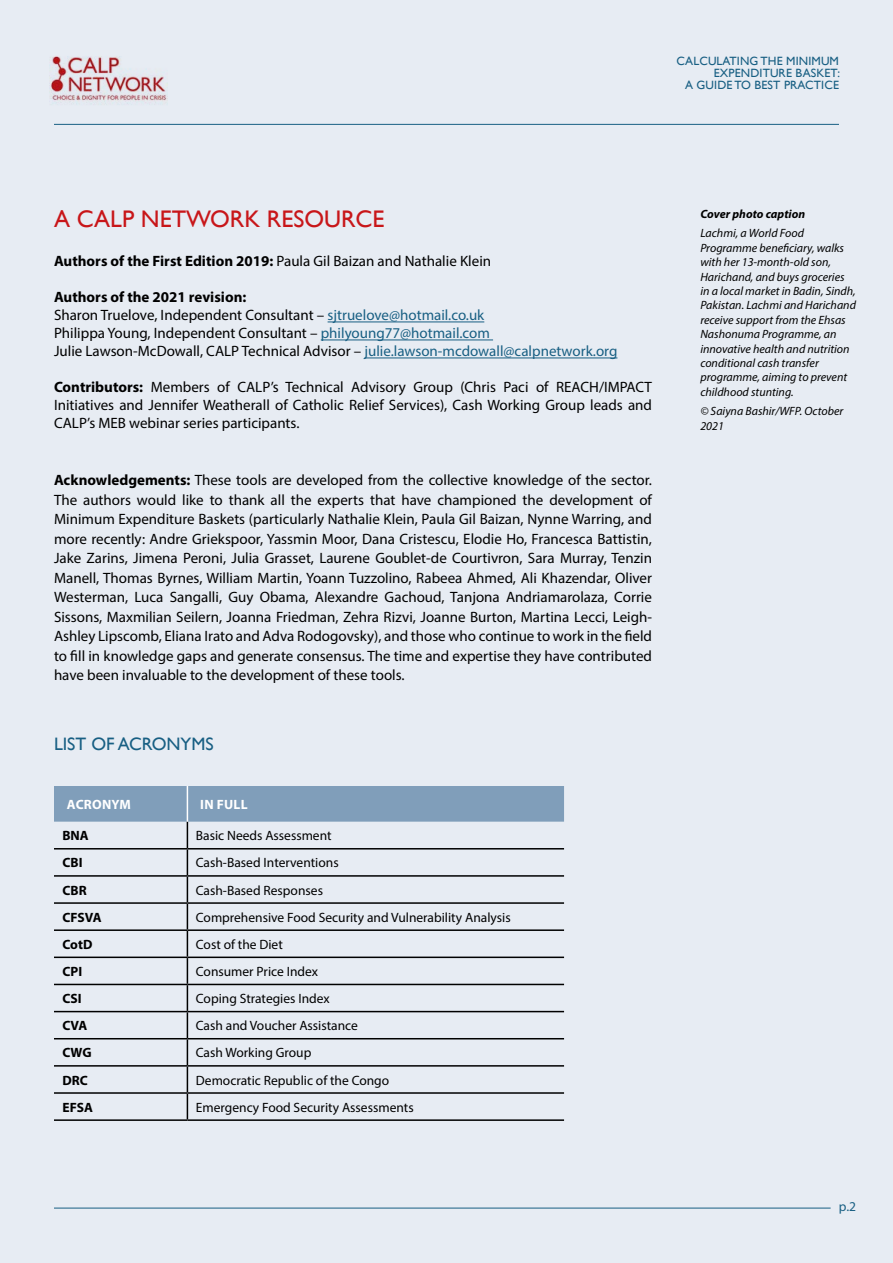
<style>
.page{position:relative;width:893px;height:1263px;background:#e7ecf3}
.page>*{position:absolute;margin:0;border:0;box-sizing:border-box;transform-origin:0 0}
.t1{font:24px "Gill Sans";color:#c81619}
.t2{font:18px "Gill Sans";color:#185f83}
.t3{font:15px/19.5px "Myriad Pro";color:#000;text-align:justify}
.t4{font:13.5px "Myriad Pro";color:#000}
.t5{font:700 13.5px "Myriad Pro";color:#000}
.t6{font:700 13.5px "Myriad Pro";letter-spacing:.02em;color:#fff}
.t7{font:13.5px "Myriad Pro";color:#185f83}
.t8{font:italic 12px/14.4px "Myriad Pro";color:#000}
.t9{font:12px/12px "Gill Sans";letter-spacing:.01em;color:#185f83;text-align:right}
.t10{font:italic 700 12px "Myriad Pro";color:#000}
.s1{font-weight:700}
.s2{color:#185f83}
</style>
<div class="page">
<hr style="left:328px;top:322px;width:156px;height:1px;background:#185f83">
<hr style="left:321px;top:340px;width:172px;height:1px;background:#185f83">
<hr style="left:364px;top:358px;width:253px;height:1px;background:#185f83">
<svg style="left:54px;top:786px;width:510px;height:333px"></svg>
<hr style="left:54px;top:1119px;width:133px;height:2px;background:#000">
<hr style="left:187px;top:1119px;width:377px;height:2px;background:#000">
<hr style="left:187px;top:786px;width:1px;height:36px;background:#fff">
<img style="left:50px;top:56px;width:118px;height:49px">
<hr style="left:54px;top:124px;width:785px;height:1px;background:#185f83">
<hr style="left:54px;top:1208px;width:777px;height:1px;background:#185f83">
<p class="t9" style="left:676px;top:54px;width:165px">CALCULATING THE MINIMUM<br>EXPENDITURE BASKET:<br>A GUIDE TO BEST PRACTICE</p>
<h1 class="t1" style="left:54px;top:205px;width:332px">A CALP NETWORK RESOURCE</h1>
<p class="t3" style="left:54px;top:251px;width:439px"><span class="s1">Authors of the First Edition 2019:</span> Paula Gil Baizan and Nathalie Klein</p>
<p class="t3" style="left:54px;top:288px;width:565px;line-height:18px;text-align:left"><span class="s1">Authors of the 2021 revision:<br></span>Sharon Truelove, Independent Consultant – <span class="s2">sjtruelove@hotmail.co.uk<br></span>Philippa Young, Independent Consultant – <span class="s2">philyoung77@hotmail.com<br></span>Julie Lawson-McDowall, CALP Technical Advisor – <span class="s2">julie.lawson-mcdowall@calpnetwork.org</span></p>
<p class="t3" style="left:54px;top:378px;width:599px;line-height:18px"><span class="s1">Contributors:</span> Members of CALP’s Technical Advisory Group (Chris Paci of REACH/IMPACT Initiatives and Jennifer Weatherall of Catholic Relief Services), Cash Working Group leads and CALP’s MEB webinar series participants.</p>
<p class="t3" style="left:54px;top:470px;width:600px"><span class="s1">Acknowledgements:</span> These tools are developed from the collective knowledge of the sector.<br>The authors would like to thank all the experts that have championed the development of Minimum Expenditure Baskets (particularly Nathalie Klein, Paula Gil Baizan, Nynne Warring, and more recently: Andre Griekspoor, Yassmin Moor, Dana Cristescu, Elodie Ho, Francesca Battistin, Jake Zarins, Jimena Peroni, Julia Grasset, Laurene Goublet-de Courtivron, Sara Murray, Tenzin Manell, Thomas Byrnes, William Martin, Yoann Tuzzolino, Rabeea Ahmed, Ali Khazendar, Oliver Westerman, Luca Sangalli, Guy Obama, Alexandre Gachoud, Tanjona Andriamarolaza, Corrie Sissons, Maxmilian Seilern, Joanna Friedman, Zehra Rizvi, Joanne Burton, Martina Lecci, Leigh-Ashley Lipscomb, Eliana Irato and Adva Rodogovsky), and those who continue to work in the field to fill in knowledge gaps and generate consensus. The time and expertise they have contributed have been invaluable to the development of these tools.</p>
<p class="t2" style="left:54px;top:733px;width:161px">LIST OF ACRONYMS</p>
<p class="t6" style="left:67px;top:795px;width:66px">ACRONYM</p>
<p class="t6" style="left:200px;top:795px;width:49px">IN FULL</p>
<p class="t5" style="left:63px;top:827px;width:28px">BNA</p>
<p class="t4" style="left:196px;top:827px;width:137px">Basic Needs Assessment</p>
<p class="t5" style="left:63px;top:854px;width:22px">CBI</p>
<p class="t4" style="left:196px;top:854px;width:144px">Cash-Based Interventions</p>
<p class="t5" style="left:63px;top:881px;width:26px">CBR</p>
<p class="t4" style="left:196px;top:882px;width:129px">Cash-Based Responses</p>
<p class="t5" style="left:63px;top:908px;width:41px">CFSVA</p>
<p class="t4" style="left:196px;top:909px;width:316px">Comprehensive Food Security and Vulnerability Analysis</p>
<p class="t5" style="left:63px;top:935px;width:31px">CotD</p>
<p class="t4" style="left:196px;top:936px;width:88px">Cost of the Diet</p>
<p class="t5" style="left:63px;top:962px;width:21px">CPI</p>
<p class="t4" style="left:196px;top:963px;width:124px">Consumer Price Index</p>
<p class="t5" style="left:63px;top:990px;width:21px">CSI</p>
<p class="t4" style="left:196px;top:990px;width:135px">Coping Strategies Index</p>
<p class="t5" style="left:63px;top:1017px;width:26px">CVA</p>
<p class="t4" style="left:196px;top:1017px;width:164px">Cash and Voucher Assistance</p>
<p class="t5" style="left:63px;top:1044px;width:31px">CWG</p>
<p class="t4" style="left:196px;top:1044px;width:117px">Cash Working Group</p>
<p class="t5" style="left:63px;top:1071px;width:27px">DRC</p>
<p class="t4" style="left:196px;top:1072px;width:195px">Democratic Republic of the Congo</p>
<p class="t5" style="left:63px;top:1098px;width:32px">EFSA</p>
<p class="t4" style="left:196px;top:1099px;width:219px">Emergency Food Security Assessments</p>
<p class="t10" style="left:700px;top:206px;width:106px">Cover photo caption</p>
<p class="t8" style="left:700px;top:226px;width:157px">Lachmi, a World Food<br>Programme beneficiary, walks with her 13-month-old son,<br>Harichand, and buys groceries in a local market in Badin, Sindh,<br>Pakistan. Lachmi and Harichand receive support from the Ehsas<br>Nashonuma Programme, an innovative health and nutrition conditional cash transfer programme, aiming to prevent childhood stunting.</p>
<p class="t8" style="left:700px;top:404px;width:144px">© Saiyna Bashir/WFP. October<br>2021</p>
<p class="t7" style="left:839px;top:1198px;width:19px">p.2</p>
</div>
